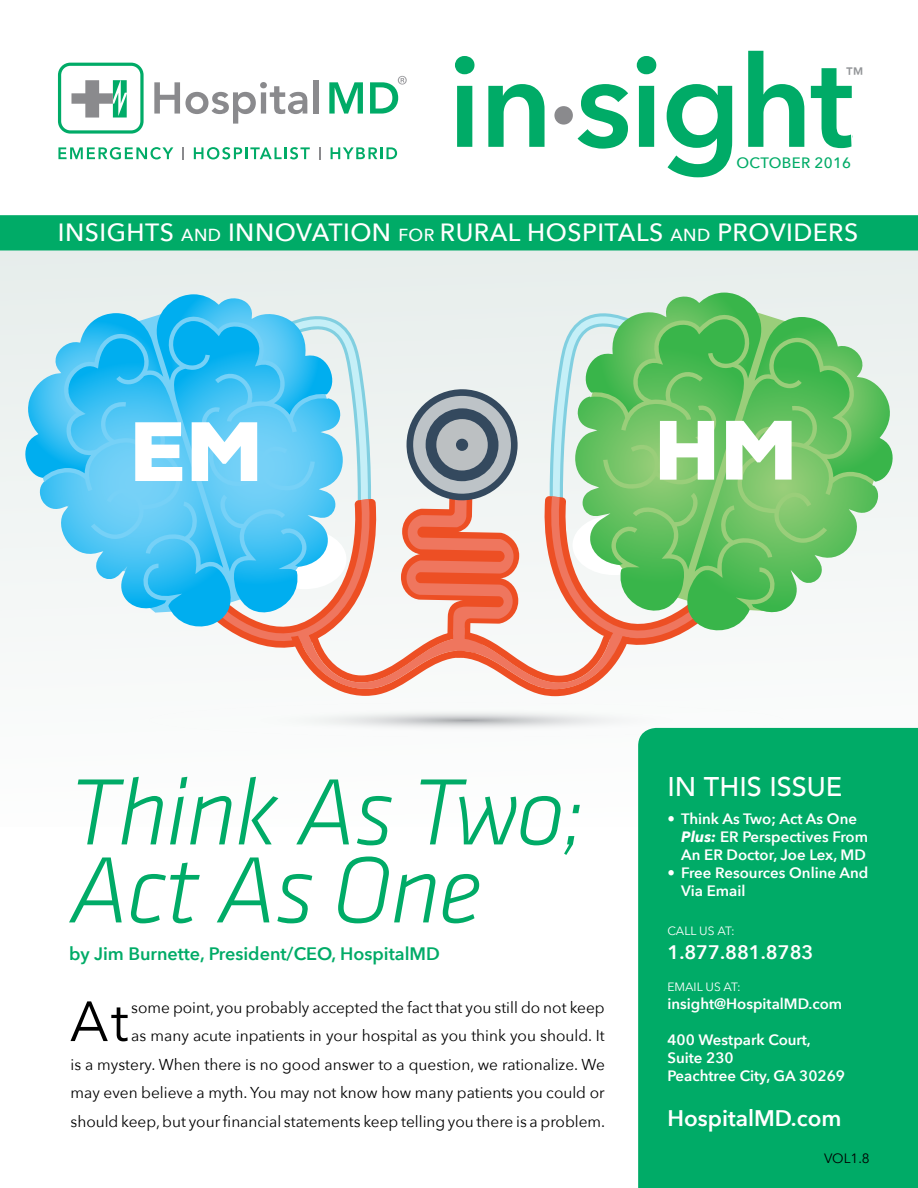
<style>
.page{position:relative;width:918px;height:1188px;background:#fff}
.page>*{position:absolute;margin:0;border:0;box-sizing:border-box;transform-origin:0 0}
.t1{font:italic 300 97.5px/78px "Klavika Basic";letter-spacing:-.02em;color:#00ab67}
.t2{font:55.95px "Avenir Next";color:#000}
.t3{font:500 27px "Avenir";color:#fff}
.t4{font:500 24.9px "Avenir Next";letter-spacing:.02em;color:#fff}
.t5{font:600 22.5px "Avenir Next";color:#fff}
.t6{font:600 19.5px "Avenir Next";color:#fff}
.t7{font:600 18px "Avenir Next";color:#00ab67}
.t8{font:500 18px "Avenir Next";color:#939598}
.t9{font:15.75px/28.5px "Avenir Next";color:#000;text-align:right}
.t10{font:600 15px/18px "Avenir Next";color:#fff}
.t11{font:500 15px "Avenir Next";letter-spacing:.02em;color:#00ab67}
.t12{font:13.5px "Avenir Next";color:#000}
.t13{font:12px "Avenir Next";color:#fff}
.s1{font-size:17.4px}
.s2{font-weight:700;font-style:italic}
</style>
<div class="page">
<div style="left:0;top:230px;width:918px;height:597px;background:linear-gradient(to bottom,#e5edea,#fefefe)"></div>
<svg style="left:149px;top:702px;width:634px;height:35px"></svg>
<svg style="left:24px;top:293px;width:870px;height:403px"></svg>
<div style="left:638px;top:728px;width:280px;height:460px;background:#00ab67"></div>
<div style="left:0;top:215px;width:918px;height:35px;background:#00ab67"></div>
<div style="left:58px;top:63px;width:86px;height:71px;border:3px solid #00ab67;border-radius:11px"></div>
<svg style="left:71px;top:80px;width:56px;height:38px"></svg>
<svg style="left:154px;top:82px;width:153px;height:42px"></svg>
<div style="left:313px;top:80px;width:5px;height:34px;background:#8a8a8d"></div>
<svg style="left:329px;top:82px;width:34px;height:32px"></svg>
<svg style="left:370px;top:76px;width:37px;height:38px"></svg>
<svg style="left:58px;top:147px;width:115px;height:12px"></svg>
<svg style="left:182px;top:147px;width:2px;height:12px"></svg>
<svg style="left:194px;top:147px;width:116px;height:12px"></svg>
<svg style="left:319px;top:147px;width:1px;height:12px"></svg>
<svg style="left:331px;top:147px;width:66px;height:12px"></svg>
<svg style="left:554px;top:51px;width:299px;height:126px"></svg>
<svg style="left:455px;top:56px;width:90px;height:91px"></svg>
<p class="t8" style="left:845px;top:58px;width:19px">™</p>
<p class="t11" style="left:736px;top:150px;width:116px">OCTOBER 2016</p>
<h3 class="t4" style="left:58px;top:212px;width:802px">INSIGHTS <span class="s1">AND</span> INNOVATION <span class="s1">FOR</span> RURAL HOSPITALS <span class="s1">AND</span> PROVIDERS</h3>
<h1 class="t1" style="left:69px;top:772px;width:519px">Think As Two;<br>Act As One</h1>
<p class="t7" style="left:69px;top:938px;width:372px">by Jim Burnette, President/CEO, HospitalMD</p>
<p class="t9" style="left:71px;top:992px;width:536px">some point, you probably accepted the fact that you still do not keep<br>as many acute inpatients in your hospital as you think you should. It<br>is a mystery. When there is no good answer to a question, we rationalize. We may even believe a myth. You may not know how many patients you could or should keep, but your financial statements keep telling you there is a problem.</p>
<h2 class="t2" style="left:70px;top:974px;width:60px">At</h2>
<h3 class="t3" style="left:667px;top:763px;width:177px">IN THIS ISSUE</h3>
<p class="t10" style="left:681px;top:810px;width:189px;text-indent:-14px">• Think As Two; Act As One<br><span class="s2">Plus:</span> ER Perspectives From<br>An ER Doctor, Joe Lex, MD</p>
<p class="t10" style="left:681px;top:864px;width:189px;text-indent:-14px">• Free Resources Online And<br>Via Email</p>
<p class="t13" style="left:667px;top:921px;width:69px">CALL US AT:</p>
<p class="t6" style="left:667px;top:935px;width:148px">1.877.881.8783</p>
<p class="t13" style="left:667px;top:977px;width:75px">EMAIL US AT:</p>
<p class="t10" style="left:667px;top:994px;width:176px">insight@HospitalMD.com</p>
<p class="t10" style="left:667px;top:1030px;width:179px">400 Westpark Court,<br>Suite 230<br>Peachtree City, GA 30269</p>
<h3 class="t5" style="left:667px;top:1099px;width:176px">HospitalMD.com</h3>
<p class="t12" style="left:824px;top:1147px;width:47px">VOL1.8</p>
</div>
